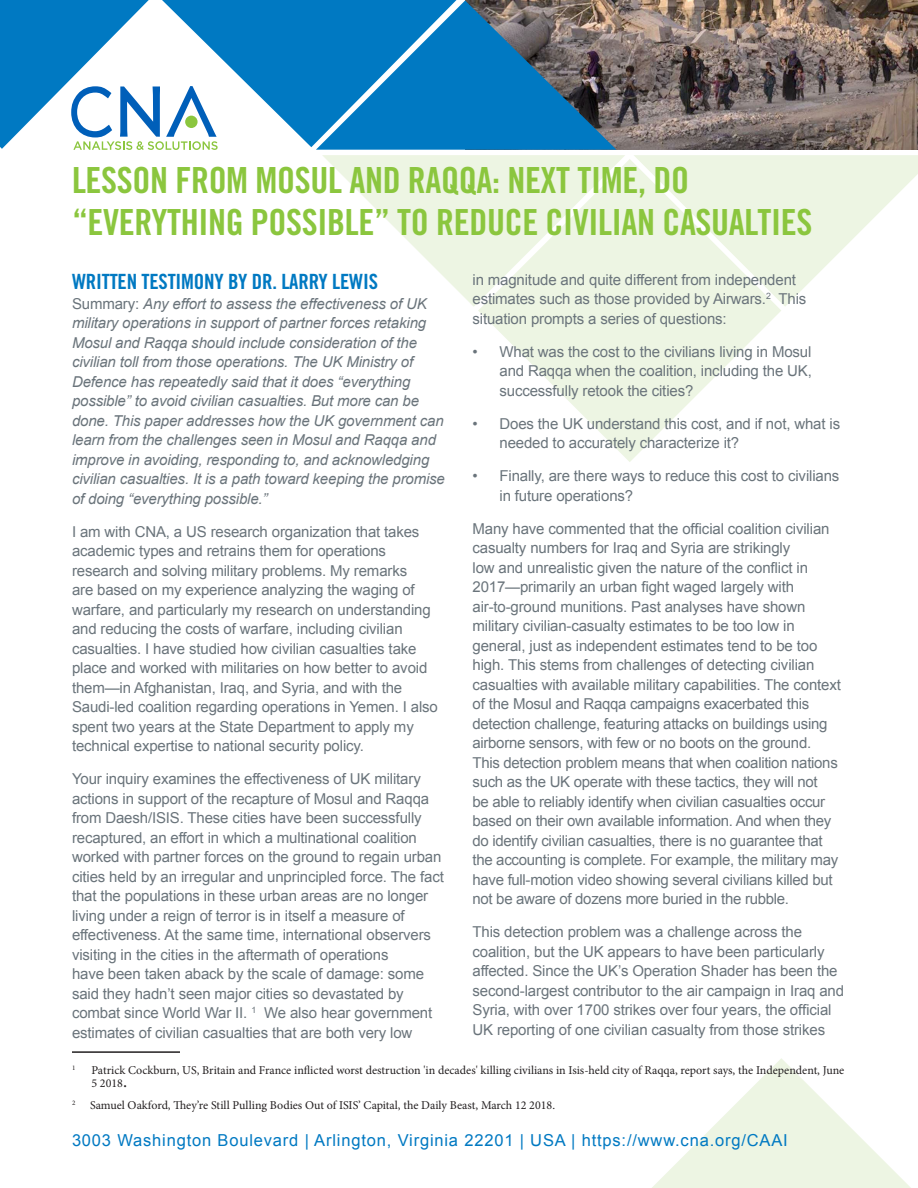
<style>
.page{position:relative;width:918px;height:1188px;background:#fff}
.page>*{position:absolute;margin:0;border:0;box-sizing:border-box;transform-origin:0 0}
.A-HEAD{font:36px/42px "Trade Gothic LT Std Bd Cn 20";letter-spacing:-.01em;color:#8bc63e}
.B-HEAD{font:21px "Trade Gothic LT Std Bd Cn 20";letter-spacing:-.01em;color:#0079c2}
.t1{font:16.5px "Arial";letter-spacing:.05em;color:#0079c2}
.BODY{font:15px/19.5px "Arial";letter-spacing:-.01em;color:#6a747b}
.BODY-2{font:italic 15px/19.5px "Arial";letter-spacing:-.01em;color:#6a747b}
.t2{font:12px/13.5px "Minion Pro";color:#231f20}
.t3{font:7.05px "Minion Pro";color:#231f20}
.s1{font-style:normal}
.s2{font-size:18px}
</style>
<div class="page">
<img style="left:616px;top:0;width:302px;height:149px">
<svg style="left:478px;top:159px;width:303px;height:303px;fill:#edf5e3"></svg>
<svg style="left:322px;top:155px;width:303px;height:152px;fill:#edf5e3"></svg>
<svg style="left:634px;top:155px;width:284px;height:152px"></svg>
<svg style="left:652px;top:1058px;width:259px;height:130px"></svg>
<svg style="left:0;top:0;width:616px;height:150px;fill:#0079c2"></svg>
<hr style="left:72px;top:1051px;width:108px;height:2px;background:#231f20">
<p class="A-HEAD" style="left:72px;top:159px;width:742px">LESSON FROM MOSUL AND RAQQA: NEXT TIME, DO “EVERYTHING POSSIBLE” TO REDUCE CIVILIAN CASUALTIES</p>
<p class="B-HEAD" style="left:72px;top:269px;width:308px">WRITTEN TESTIMONY BY DR. LARRY LEWIS</p>
<p class="BODY-2" style="left:72px;top:294px;width:374px"><span class="s1">Summary:</span> Any effort to assess the effectiveness of UK military operations in support of partner forces retaking Mosul and Raqqa should include consideration of the civilian toll from those operations. The UK Ministry of Defence has repeatedly said that it does “everything possible” to avoid civilian casualties. But more can be done. This paper addresses how the UK government can learn from the challenges seen in Mosul and Raqqa and improve in avoiding, responding to, and acknowledging civilian casualties. It is a path toward keeping the promise of doing “everything possible.”</p>
<p class="BODY" style="left:72px;top:522px;width:367px">I am with CNA, a US research organization that takes academic types and retrains them for operations research and solving military problems. My remarks<br>are based on my experience analyzing the waging of warfare, and particularly my research on understanding and reducing the costs of warfare, including civilian casualties. I have studied how civilian casualties take place and worked with militaries on how better to avoid them—in Afghanistan, Iraq, and Syria, and with the Saudi-led coalition regarding operations in Yemen. I also spent two years at the State Department to apply my technical expertise to national security policy.</p>
<p class="BODY" style="left:72px;top:769px;width:373px">Your inquiry examines the effectiveness of UK military actions in support of the recapture of Mosul and Raqqa from Daesh/ISIS. These cities have been successfully recaptured, an effort in which a multinational coalition worked with partner forces on the ground to regain urban cities held by an irregular and unprincipled force. The fact that the populations in these urban areas are no longer living under a reign of terror is in itself a measure of effectiveness. At the same time, international observers visiting in the cities in the aftermath of operations<br>have been taken aback by the scale of damage: some said they hadn’t seen major cities so devastated by combat since World War II. <sup>1</sup> We also hear government estimates of civilian casualties that are both very low</p>
<p class="BODY" style="left:472px;top:270px;width:335px">in magnitude and quite different from independent estimates such as those provided by Airwars.<sup>2</sup> This situation prompts a series of questions:</p>
<p class="BODY" style="left:500px;top:342px;width:314px;text-align:justify;text-indent:-27px">• What was the cost to the civilians living in Mosul and Raqqa when the coalition, including the UK, successfully retook the cities?</p>
<p class="BODY" style="left:500px;top:414px;width:342px;text-indent:-27px">• Does the UK understand this cost, and if not, what is needed to accurately characterize it?</p>
<p class="BODY" style="left:500px;top:466px;width:341px;text-indent:-27px">• Finally, are there ways to reduce this cost to civilians in future operations?</p>
<p class="BODY" style="left:472px;top:519px;width:370px">Many have commented that the official coalition civilian casualty numbers for Iraq and Syria are strikingly<br>low and unrealistic given the nature of the conflict in 2017—primarily an urban fight waged largely with air-to-ground munitions. Past analyses have shown military civilian-casualty estimates to be too low in general, just as independent estimates tend to be too high. This stems from challenges of detecting civilian casualties with available military capabilities. The context of the Mosul and Raqqa campaigns exacerbated this detection challenge, featuring attacks on buildings using airborne sensors, with few or no boots on the ground.<br>This detection problem means that when coalition nations such as the UK operate with these tactics, they will not<br>be able to reliably identify when civilian casualties occur based on their own available information. And when they do identify civilian casualties, there is no guarantee that the accounting is complete. For example, the military may have full-motion video showing several civilians killed but not be aware of dozens more buried in the rubble.</p>
<p class="BODY" style="left:472px;top:922px;width:373px">This detection problem was a challenge across the coalition, but the UK appears to have been particularly affected. Since the UK’s Operation Shader has been the second-largest contributor to the air campaign in Iraq and Syria, with over 1700 strikes over four years, the official UK reporting of one civilian casualty from those strikes</p>
<p class="t3" style="left:72px;top:1063px;width:5px">1</p>
<p class="t2" style="left:92px;top:1063px;width:754px">Patrick Cockburn, US, Britain and France inflicted worst destruction 'in decades' killing civilians in Isis-held city of Raqqa, report says, the Independent, June<br>5 2018<span class="s2">.</span></p>
<p class="t2" style="left:72px;top:1098px;width:485px"><sup>2</sup> Samuel Oakford, They’re Still Pulling Bodies Out of ISIS’ Capital, the Daily Beast, March 12 2018.</p>
<p class="t1" style="left:72px;top:1131px;width:717px">3003 Washington Boulevard | Arlington, Virginia 22201 | USA | https://www.cna.org/CAAI</p>
</div>
